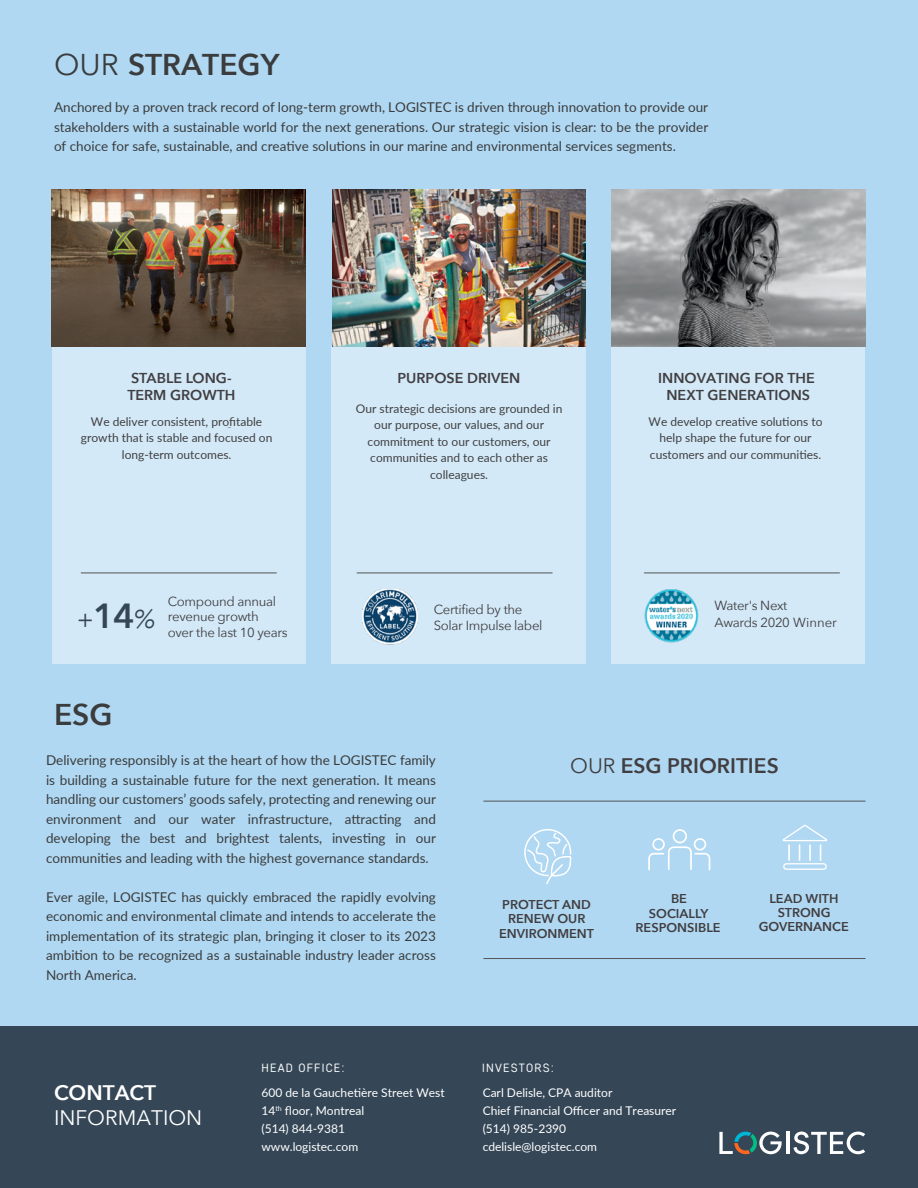
<style>
.page{position:relative;width:918px;height:1188px;background:#fff}
.page>*{position:absolute;margin:0;border:0;box-sizing:border-box;transform-origin:0 0}
.t1{font:600 30px "Avenir Next";color:#3a3c3d}
.t2{font:italic 25.65px "Avenir Next";color:#354757}
.t3{font:600 21px "Avenir Next";color:#413e41}
.t4{font:21px "Avenir Next";color:#fff}
.t5{font:600 21px "Avenir Next";color:#fff}
.t6{font:600 14.4px/17.2px "Avenir Next";color:#413e41}
.t7{font:13.5px/19.5px "Lato";color:#3a3c3d;text-align:justify}
.t8{font:13.2px/15.8px "Avenir Next";letter-spacing:-.025em;color:#413e41}
.t9{font:600 12.75px/14.4px "Avenir Next";color:#413e41;text-align:center}
.t10{font:300 12.45px "Lato";color:#414042}
.t11{font:12px/16.5px "Lato";color:#414042;text-align:center}
.t12{font:12px/18px "Lato";color:#fff}
.t13{font:12px "Core Sans DS35";letter-spacing:.1em;color:#fff}
.s1{font-weight:400}
.s2{font-weight:600;font-style:normal;font-size:34.8px}
</style>
<div class="page">
<div style="left:0;top:0;width:918px;height:1091px;background:#b0d8f2"></div>
<div style="left:0;top:1027px;width:918px;height:161px;background:#354757"></div>
<hr style="left:786px;top:1132px;width:3px;height:22px;background:#fff">
<svg style="left:794px;top:1132px;width:71px;height:22px"></svg>
<svg style="left:719px;top:1131px;width:63px;height:24px"></svg>
<div style="left:332px;top:346px;width:254px;height:318px;background:#d3e9f7"></div>
<div style="left:52px;top:346px;width:254px;height:318px;background:#d3e9f7"></div>
<div style="left:611px;top:346px;width:254px;height:318px;background:#d3e9f7"></div>
<img style="left:52px;top:189px;width:254px;height:157px">
<img style="left:332px;top:189px;width:254px;height:157px">
<img style="left:362px;top:590px;width:55px;height:54px">
<img style="left:645px;top:590px;width:54px;height:53px">
<svg style="left:524px;top:829px;width:48px;height:55px"></svg>
<svg style="left:648px;top:829px;width:62px;height:41px"></svg>
<svg style="left:783px;top:825px;width:44px;height:45px"></svg>
<hr style="left:484px;top:801px;width:381px;height:1px;background:#535556">
<hr style="left:484px;top:958px;width:381px;height:1px;background:#535556">
<hr style="left:357px;top:573px;width:195px;height:1px;background:#535556">
<hr style="left:644px;top:573px;width:196px;height:1px;background:#535556">
<hr style="left:81px;top:573px;width:195px;height:1px;background:#535556">
<img style="left:611px;top:189px;width:254px;height:157px">
<h1 class="t1" style="left:54px;top:39px;width:227px"><span class="s1">OUR</span> STRATEGY</h1>
<p class="t7" style="left:54px;top:97px;width:656px">Anchored by a proven track record of long-term growth, LOGISTEC is driven through innovation to provide our stakeholders with a sustainable world for the next generations. Our strategic vision is clear: to be the provider of choice for safe, sustainable, and creative solutions in our marine and environmental services segments.</p>
<p class="t6" style="left:127px;top:369px;width:110px">STABLE LONG-<br>TERM GROWTH</p>
<p class="t6" style="left:398px;top:369px;width:124px">PURPOSE DRIVEN</p>
<p class="t6" style="left:658px;top:369px;width:158px;text-align:center">INNOVATING FOR THE<br>NEXT GENERATIONS</p>
<p class="t11" style="left:81px;top:412px;width:193px">We deliver consistent, profitable growth that is stable and focused on long-term outcomes.</p>
<p class="t11" style="left:356px;top:399px;width:208px">Our strategic decisions are grounded in our purpose, our values, and our commitment to our customers, our communities and to each other as colleagues.</p>
<p class="t11" style="left:649px;top:412px;width:176px">We develop creative solutions to help shape the future for our customers and our communities.</p>
<p class="t10" style="left:227px;top:417px;width:6px">-</p>
<h2 class="t2" style="left:77px;top:597px;width:80px">+<span class="s2">14</span>%</h2>
<p class="t8" style="left:168px;top:593px;width:121px">Compound annual revenue growth over the last 10 years</p>
<h1 class="t1" style="left:54px;top:689px;width:60px">ESG</h1>
<p class="t8" style="left:434px;top:601px;width:110px">Certified by the<br>Solar Impulse label</p>
<p class="t8" style="left:715px;top:596px;width:124px;line-height:17.1px">Water's Next<br>Awards 2020 Winner</p>
<p class="t7" style="left:46px;top:750px;width:391px">Delivering responsibly is at the heart of how the LOGISTEC family is building a sustainable future for the next generation. It means handling our customers’ goods safely, protecting and renewing our environment and our water infrastructure, attracting and developing the best and brightest talents, investing in our communities and leading with the highest governance standards.</p>
<p class="t7" style="left:46px;top:887px;width:391px">Ever agile, LOGISTEC has quickly embraced the rapidly evolving economic and environmental climate and intends to accelerate the implementation of its strategic plan, bringing it closer to its 2023 ambition to be recognized as a sustainable industry leader across North America.</p>
<h3 class="t5" style="left:54px;top:1075px;width:104px">CONTACT</h3>
<h3 class="t4" style="left:54px;top:1100px;width:150px">INFORMATION</h3>
<p class="t13" style="left:262px;top:1060px;width:85px">HEAD OFFICE:</p>
<p class="t12" style="left:262px;top:1083px;width:185px">600 de la Gauchetière Street West<br>14<sup>th</sup> floor, Montreal<br>(514) 844-9381 www.logistec.com</p>
<h3 class="t3" style="left:570px;top:747px;width:210px"><span class="s1">OUR</span> ESG PRIORITIES</h3>
<p class="t9" style="left:499px;top:897px;width:97px">PROTECT AND<br>RENEW OUR<br>ENVIRONMENT</p>
<p class="t9" style="left:636px;top:891px;width:87px">BE<br>SOCIALLY<br>RESPONSIBLE</p>
<p class="t9" style="left:759px;top:891px;width:92px">LEAD WITH<br>STRONG<br>GOVERNANCE</p>
<p class="t13" style="left:482px;top:1060px;width:73px">INVESTORS:</p>
<p class="t12" style="left:483px;top:1083px;width:195px">Carl Delisle, CPA auditor<br>Chief Financial Officer and Treasurer (514) 985-2390 cdelisle@logistec.com</p>
</div>
